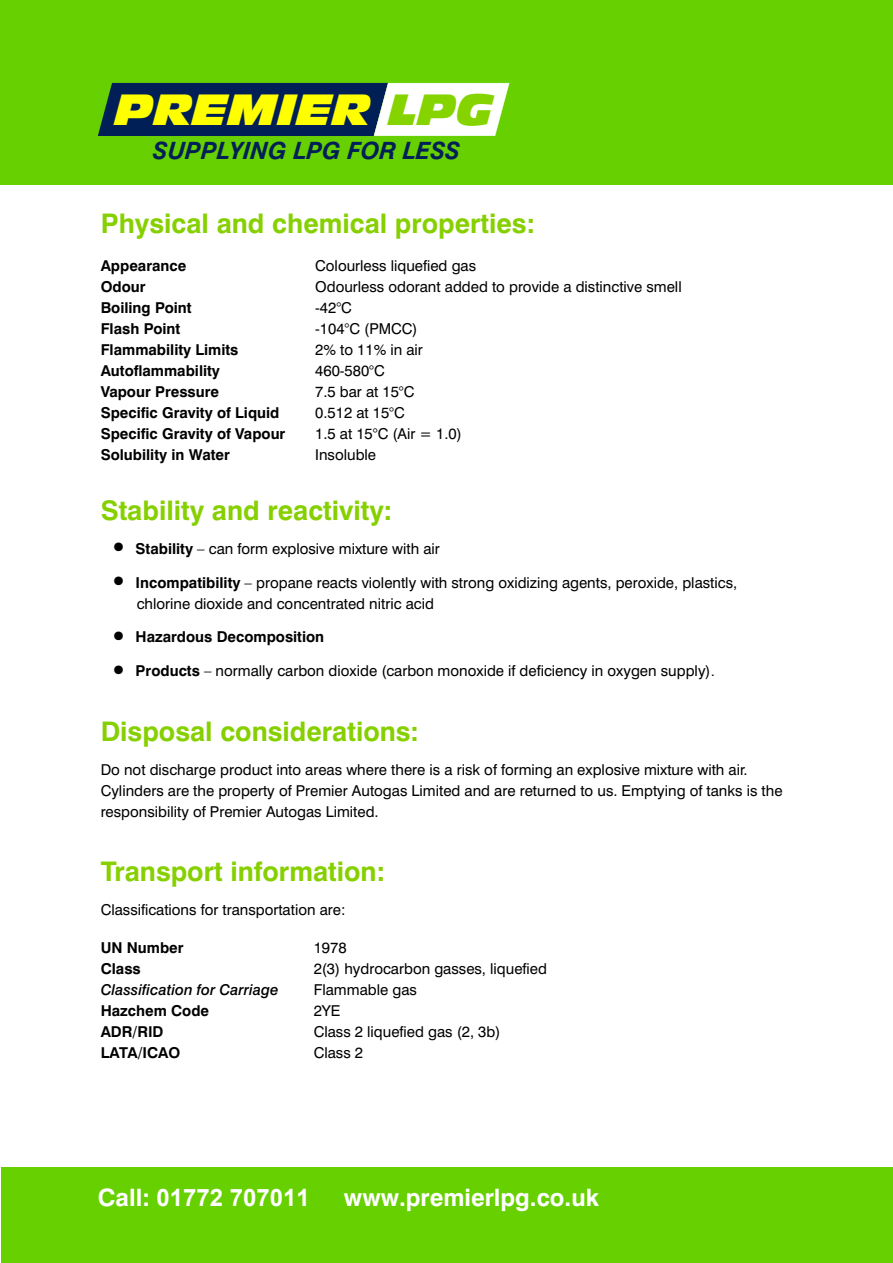
<style>
.page{position:relative;width:893px;height:1263px;background:#fff}
.page>*{position:absolute;margin:0;border:0;box-sizing:border-box;transform-origin:0 0}
.t1{font:italic 41.1px "Incised 901 BT Nord";color:#ff0}
.t2{font:700 27px "Swiss 721 BT";color:#86d000}
.t3{font:700 24px "Swiss 721 BT";color:#fff}
.t4{font:700 24px "Arial";color:#fff}
.t5{font:italic 700 23.85px "Swiss 721 BT";color:#001f57}
.t6{font:15px/21px "Swiss 721 BT";color:#000}
.t7{font:700 15px "Swiss 721 BT";color:#000}
.t8{font:italic 500 15px "Swiss 721 BT";color:#000}
.s1{color:#85d400}
.s2{font-size:30px}
.s3{font-weight:700}
.s4{font-weight:400;font-size:30px}
.s5{font-family:"Arial"}
.s6{font-family:"Swiss 721 BT"}
</style>
<div class="page">
<div style="left:0;top:0;width:892px;height:185px;background:#67d000"></div>
<div style="left:1px;top:1167px;width:891px;height:96px;background:#67d000"></div>
<svg style="left:98px;top:83px;width:411px;height:53px;background:#4e6785"></svg>
<h1 class="t1" style="left:115px;top:85px;width:379px">PREMIER <span class="s1">LPG</span></h1>
<h3 class="t5" style="left:152px;top:136px;width:312px">SUPPLYING LPG FOR LESS</h3>
<h2 class="t2" style="left:101px;top:207px;width:436px">Physical and chemical properties:</h2>
<p class="t7" style="left:101px;top:257px;width:87px">Appearance</p>
<p class="t6" style="left:315px;top:255px;width:162px">Colourless liquefied gas</p>
<p class="t7" style="left:101px;top:278px;width:46px">Odour</p>
<p class="t6" style="left:315px;top:276px;width:368px">Odourless odorant added to provide a distinctive smell</p>
<p class="t7" style="left:101px;top:299px;width:92px">Boiling Point</p>
<p class="t6" style="left:315px;top:297px;width:38px">-42°C</p>
<p class="t7" style="left:101px;top:320px;width:81px">Flash Point</p>
<p class="t6" style="left:315px;top:318px;width:104px">-104°C (PMCC)</p>
<p class="t7" style="left:101px;top:341px;width:139px">Flammability Limits</p>
<p class="t6" style="left:315px;top:339px;width:109px">2% to 11% in air</p>
<p class="t7" style="left:101px;top:362px;width:121px">Autoflammability</p>
<p class="t6" style="left:315px;top:360px;width:71px">460-580°C</p>
<p class="t7" style="left:101px;top:383px;width:120px">Vapour Pressure</p>
<p class="t6" style="left:315px;top:381px;width:101px">7.5 bar at 15°C</p>
<p class="t7" style="left:101px;top:404px;width:180px">Specific Gravity of Liquid</p>
<p class="t6" style="left:315px;top:402px;width:91px">0.512 at 15°C</p>
<p class="t7" style="left:101px;top:425px;width:186px">Specific Gravity of Vapour</p>
<p class="t6" style="left:315px;top:423px;width:148px">1.5 at 15°C (Air = 1.0)</p>
<p class="t7" style="left:101px;top:446px;width:131px">Solubility in Water</p>
<p class="t6" style="left:315px;top:444px;width:62px">Insoluble</p>
<h2 class="t2" style="left:101px;top:494px;width:293px">Stability and reactivity:</h2>
<p class="t6" style="left:110px;top:538px;width:332px"><span class="s2">•</span> <span class="s3">Stability</span> – can form explosive mixture with air</p>
<p class="t6" style="left:137px;top:572px;width:602px;text-indent:-27px"><span class="s2">•</span> <span class="s3">Incompatibility</span> – propane reacts violently with strong oxidizing agents, peroxide, plastics, chlorine dioxide and concentrated nitric acid</p>
<p class="t7" style="left:110px;top:628px;width:216px"><span class="s4">•</span> Hazardous Decomposition</p>
<p class="t6" style="left:110px;top:660px;width:607px"><span class="s2">•</span> <span class="s3">Products</span> – normally carbon dioxide (carbon monoxide if deficiency in oxygen supply)<span class="s5">.</span></p>
<h2 class="t2" style="left:101px;top:715px;width:320px">Disposal considerations:</h2>
<p class="t6" style="left:101px;top:758px;width:683px">Do not discharge product into areas where there is a risk of forming an explosive mixture with air.<br>Cylinders are the property of Premier Autogas Limited and are returned to us. Emptying of tanks is the responsibility of Premier Autogas Limited.</p>
<h2 class="t2" style="left:101px;top:855px;width:286px">Transport information:</h2>
<p class="t6" style="left:101px;top:899px;width:246px">Classifications for transportation are:</p>
<p class="t7" style="left:101px;top:938px;width:84px">UN Number</p>
<p class="t6" style="left:314px;top:937px;width:34px">1978</p>
<p class="t7" style="left:101px;top:959px;width:42px">Class</p>
<p class="t6" style="left:314px;top:958px;width:235px">2(3) hydrocarbon gasses, liquefied</p>
<p class="t8" style="left:101px;top:980px;width:179px">Classification for Carriage</p>
<p class="t6" style="left:314px;top:979px;width:105px">Flammable gas</p>
<p class="t7" style="left:101px;top:1001px;width:110px">Hazchem Code</p>
<p class="t6" style="left:314px;top:1000px;width:28px">2YE</p>
<p class="t7" style="left:101px;top:1022px;width:64px">ADR/RID</p>
<p class="t6" style="left:314px;top:1021px;width:188px">Class 2 liquefied gas (2, 3b)</p>
<p class="t7" style="left:101px;top:1043px;width:81px">LATA/ICAO</p>
<p class="t6" style="left:314px;top:1042px;width:51px">Class 2</p>
<h3 class="t4" style="left:98px;top:1181px;width:214px"><span class="s6">Call:</span> 01772 707011</h3>
<h3 class="t3" style="left:344px;top:1182px;width:257px">www.premierlpg.co.uk</h3>
</div>
